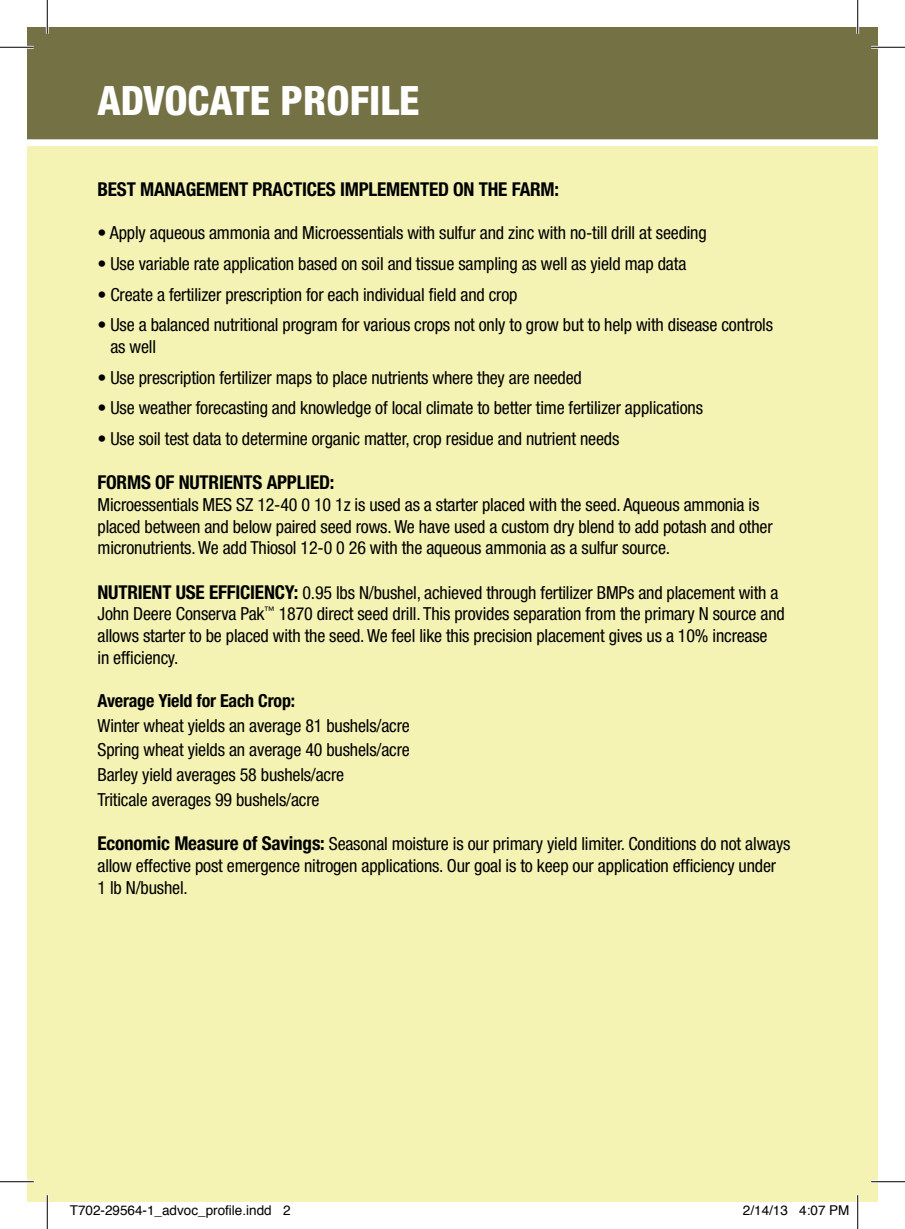
<style>
.page{position:relative;width:905px;height:1229px;background:#fff}
.page>*{position:absolute;margin:0;border:0;box-sizing:border-box;transform-origin:0 0}
.t1{font:800 condensed 40.5px "Helvetica Neue";color:#fff}
.t2{font:700 condensed 19.12px "Helvetica Neue";letter-spacing:-.01em;color:#000}
.t3{font:condensed 18px/21.6px "Helvetica Neue";letter-spacing:-.01em;color:#000}
.t4{font:700 condensed 18px "Helvetica Neue";letter-spacing:-.01em;color:#000}
.t5{font:13.5px "Helvetica";color:#000}
.s1{font-weight:700;font-size:19.12px}
</style>
<div class="page">
<div style="left:27px;top:27px;width:851px;height:1175px;background:#f4f3b4"></div>
<div style="left:27px;top:27px;width:851px;height:114px;background:#747245"></div>
<div style="left:27px;top:139px;width:851px;height:7px;background:#fff"></div>
<hr style="left:0;top:46px;width:34px;height:3px;background:#fff">
<hr style="left:871px;top:46px;width:33px;height:3px;background:#fff">
<hr style="left:0;top:1180px;width:34px;height:3px;background:#fff">
<hr style="left:871px;top:1180px;width:33px;height:3px;background:#fff">
<hr style="left:46px;top:0;width:3px;height:34px;background:#fff">
<hr style="left:46px;top:1195px;width:3px;height:33px;background:#fff">
<hr style="left:856px;top:0;width:3px;height:34px;background:#fff">
<hr style="left:856px;top:1195px;width:3px;height:33px;background:#fff">
<hr style="left:0;top:47px;width:34px;height:1px;background:#000">
<hr style="left:871px;top:47px;width:33px;height:1px;background:#000">
<hr style="left:0;top:1181px;width:34px;height:1px;background:#000">
<hr style="left:871px;top:1181px;width:33px;height:1px;background:#000">
<hr style="left:47px;top:0;width:1px;height:34px;background:#000">
<hr style="left:47px;top:1195px;width:1px;height:33px;background:#000">
<hr style="left:857px;top:0;width:1px;height:34px;background:#000">
<hr style="left:857px;top:1195px;width:1px;height:33px;background:#000">
<h1 class="t1" style="left:97px;top:76px;width:323px">ADVOCATE PROFILE</h1>
<p class="t2" style="left:97px;top:178px;width:463px">BEST MANAGEMENT PRACTICES IMPLEMENTED ON THE FARM:</p>
<p class="t3" style="left:97px;top:222px;width:610px">• Apply aqueous ammonia and Microessentials with sulfur and zinc with no-till drill at seeding</p>
<p class="t3" style="left:97px;top:253px;width:590px">• Use variable rate application based on soil and tissue sampling as well as yield map data</p>
<p class="t3" style="left:97px;top:283px;width:421px">• Create a fertilizer prescription for each individual field and crop</p>
<p class="t3" style="left:110px;top:314px;width:664px;text-indent:-13px">• Use a balanced nutritional program for various crops not only to grow but to help with disease controls as well</p>
<p class="t3" style="left:97px;top:366px;width:486px">• Use prescription fertilizer maps to place nutrients where they are needed</p>
<p class="t3" style="left:97px;top:397px;width:607px">• Use weather forecasting and knowledge of local climate to better time fertilizer applications</p>
<p class="t3" style="left:97px;top:427px;width:523px">• Use soil test data to determine organic matter, crop residue and nutrient needs</p>
<p class="t2" style="left:97px;top:471px;width:238px">FORMS OF NUTRIENTS APPLIED:</p>
<p class="t3" style="left:97px;top:493px;width:676px">Microessentials MES SZ 12-40 0 10 1z is used as a starter placed with the seed. Aqueous ammonia is placed between and below paired seed rows. We have used a custom dry blend to add potash and other micronutrients. We add Thiosol 12-0 0 26 with the aqueous ammonia as a sulfur source.</p>
<p class="t3" style="left:97px;top:581px;width:688px"><span class="s1">NUTRIENT USE EFFICIENCY:</span> 0.95 lbs N/bushel, achieved through fertilizer BMPs and placement with a John Deere Conserva Pak<sup>™</sup> 1870 direct seed drill. This provides separation from the primary N source and allows starter to be placed with the seed. We feel like this precision placement gives us a 10% increase<br>in efficiency.</p>
<p class="t4" style="left:97px;top:689px;width:199px">AVERAGE YIELD FOR EACH CROP:</p>
<p class="t3" style="left:97px;top:712px;width:314px;line-height:24.8px">Winter wheat yields an average 81 bushels/acre Spring wheat yields an average 40 bushels/acre Barley yield averages 58 bushels/acre<br>Triticale averages 99 bushels/acre</p>
<p class="t3" style="left:97px;top:833px;width:694px"><span class="s1">ECONOMIC MEASURE OF SAVINGS:</span> Seasonal moisture is our primary yield limiter. Conditions do not always allow effective post emergence nitrogen applications. Our goal is to keep our application efficiency under<br>1 lb N/bushel.</p>
<p class="t5" style="left:70px;top:1200px;width:222px">T702-29564-1_advoc_profile.indd 2</p>
<p class="t5" style="left:742px;top:1200px;width:108px">2/14/13 4:07 PM</p>
</div>
